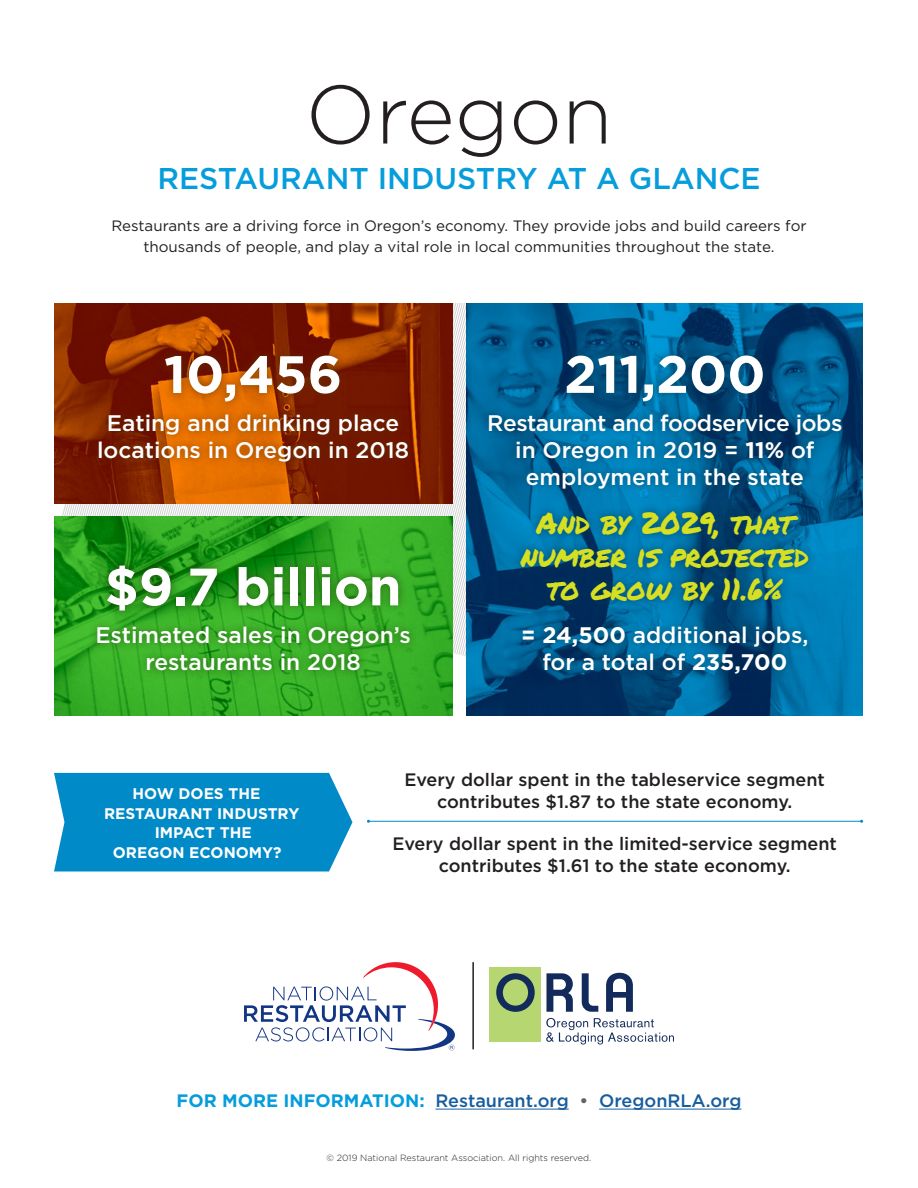
<style>
.page{position:relative;width:918px;height:1188px;background:#fff}
.page>*{position:absolute;margin:0;border:0;box-sizing:border-box;transform-origin:0 0}
.t1{font:300 82.5px "Gotham";color:#231f20}
.t2{font:700 52.5px "Gotham";color:#fff}
.t3{font:30px/33px "Permanent Marker";letter-spacing:-.02em;color:#d6df21;text-align:center}
.t4{font:500 30px "Gotham";color:#069ddc}
.t5{font:500 22.5px/27px "Gotham";color:#fff;text-align:center}
.t6{font:500 22.5px/27px "Gotham";letter-spacing:-.02em;color:#fff;text-align:center}
.t7{font:500 18px/21.6px "Gotham";color:#231f20;text-align:center}
.t8{font:500 18px "Gotham";color:#175d9e}
.t9{font:700 15.3px "Gotham";color:#fff}
.t10{font:15px/21px "Gotham";color:#231f20;text-align:center}
.t11{font:300 9px "Gotham";color:#231f20}
.s1{font-weight:700}
.s2{font-weight:700;color:#069ddc}
.s3{color:#636366}
</style>
<div class="page">
<svg style="left:257px;top:304px;width:210px;height:412px"></svg>
<img style="left:54px;top:304px;width:398px;height:199px">
<img style="left:467px;top:304px;width:396px;height:412px">
<img style="left:54px;top:517px;width:398px;height:199px">
<hr style="left:368px;top:821px;width:494px;height:1px;background:#008ac7">
<div style="left:54px;top:773px;width:298px;height:99px;background:#008ac7"></div>
<svg style="left:244px;top:962px;width:211px;height:89px"></svg>
<hr style="left:472px;top:963px;width:2px;height:86px;background:#231f20">
<hr style="left:435px;top:1109px;width:134px;height:1px;background:#175d9e">
<hr style="left:599px;top:1109px;width:142px;height:1px;background:#175d9e">
<div style="left:88px;top:556px;width:331px;height:124px;background:#1e4c09;opacity:.75"></div>
<div style="left:89px;top:346px;width:328px;height:125px;background:#603000;opacity:.75"></div>
<div style="left:480px;top:346px;width:371px;height:336px;background:#003c59;opacity:.75"></div>
<svg style="left:546px;top:1018px;width:128px;height:26px"></svg>
<div style="left:490px;top:967px;width:51px;height:75px;background:#b5d670"></div>
<svg style="left:546px;top:973px;width:27px;height:39px"></svg>
<svg style="left:582px;top:973px;width:16px;height:39px"></svg>
<svg style="left:606px;top:973px;width:27px;height:39px"></svg>
<svg style="left:496px;top:973px;width:39px;height:39px"></svg>
<p class="t1" style="left:305px;top:69px;width:309px">Oregon</p>
<p class="t4" style="left:157px;top:161px;width:605px">RESTAURANT INDUSTRY AT A GLANCE</p>
<p class="t10" style="left:111px;top:215px;width:697px">Restaurants are a driving force in Oregon’s economy. They provide jobs and build careers for thousands of people, and play a vital role in local communities throughout the state.</p>
<p class="t2" style="left:164px;top:344px;width:180px">10,456</p>
<p class="t5" style="left:97px;top:409px;width:314px">Eating and drinking place locations in Oregon in 2018</p>
<p class="t2" style="left:105px;top:556px;width:298px">$9.7 billion</p>
<p class="t5" style="left:95px;top:621px;width:317px">Estimated sales in Oregon’s restaurants in 2018</p>
<p class="t2" style="left:564px;top:344px;width:203px">211,200</p>
<p class="t6" style="left:487px;top:409px;width:357px">Restaurant and foodservice jobs in Oregon in 2019 = <span class="s1">11%</span> of employment in the state</p>
<p class="t3" style="left:521px;top:505px;width:289px">And by 2029, that number is projected to grow by 11.6%</p>
<p class="t5" style="left:521px;top:621px;width:289px"><span class="s1">= 24,500</span> additional jobs, for a total of <span class="s1">235,700</span></p>
<p class="t9" style="left:133px;top:784px;width:129px">HOW DOES THE</p>
<p class="t9" style="left:104px;top:804px;width:197px">RESTAURANT INDUSTRY</p>
<p class="t9" style="left:155px;top:824px;width:99px">IMPACT THE</p>
<p class="t9" style="left:113px;top:844px;width:170px">OREGON ECONOMY?</p>
<p class="t7" style="left:405px;top:768px;width:422px">Every dollar spent in the tableservice segment contributes $1.87 to the state economy.</p>
<p class="t7" style="left:393px;top:832px;width:446px">Every dollar spent in the limited-service segment contributes $1.61 to the state economy.</p>
<p class="t8" style="left:177px;top:1090px;width:566px"><span class="s2">FOR MORE INFORMATION:</span> Restaurant.org <span class="s3">•</span> OregonRLA.org</p>
<p class="t11" style="left:327px;top:1153px;width:266px">© 2019 National Restaurant Association. All rights reserved.</p>
</div>
